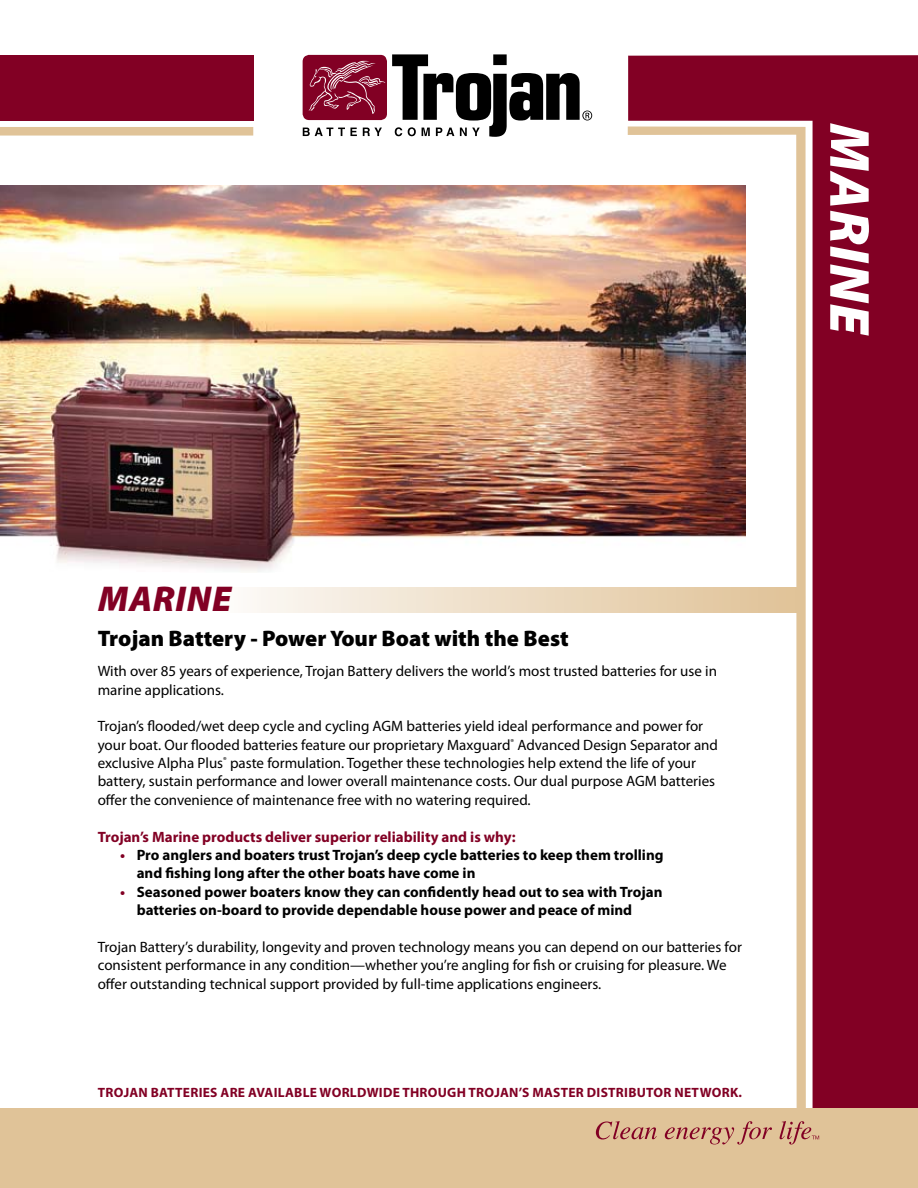
<style>
.page{position:relative;width:918px;height:1188px;background:#fff}
.page>*{position:absolute;margin:0;border:0;box-sizing:border-box;transform-origin:0 0}
.t1{font:italic 900 57px "Myriad Pro";color:#fff}
.t2{font:italic 900 36px "Myriad Pro";letter-spacing:.02em;color:#820024}
.t3{font:900 22.5px "Myriad Pro";color:#000}
.t4{font:15px/18.3px "Myriad Pro";color:#000}
.t5{font:700 15px/18.3px "Myriad Pro";color:#000}
.t6{font:700 15px "Myriad Pro";color:#820024}
.t7{font:700 13.5px "Myriad Pro";letter-spacing:.02em;color:#820024}
.s1{color:#820024}
</style>
<div class="page">
<img style="left:0;top:185px;width:628px;height:387px">
<svg style="left:252px;top:587px;width:376px;height:26px;background:#f0e4d1"></svg>
<div style="left:303px;top:55px;width:84px;height:65px;background:#820024;border-radius:7px"></div>
<svg style="left:309px;top:61px;width:76px;height:53px"></svg>
<svg style="left:303px;top:128px;width:54px;height:8px"></svg>
<svg style="left:363px;top:128px;width:19px;height:8px"></svg>
<svg style="left:392px;top:54px;width:200px;height:83px"></svg>
<div style="left:0;top:127px;width:253px;height:9px;background:#e0c398"></div>
<div style="left:0;top:56px;width:253px;height:65px;background:#820024"></div>
<svg style="left:628px;top:55px;width:290px;height:1054px;background:#922040"></svg>
<img style="left:628px;top:126px;width:178px;height:983px">
<div style="left:0;top:1109px;width:918px;height:79px;background:#e0c398"></div>
<svg style="left:596px;top:1121px;width:61px;height:19px"></svg>
<svg style="left:665px;top:1121px;width:107px;height:23px"></svg>
<svg style="left:780px;top:1121px;width:39px;height:23px"></svg>
<h1 class="t1" style="left:887px;top:123px;width:214px;rotate:90deg">MARINE</h1>
<h2 class="t2" style="left:98px;top:575px;width:135px">MARINE</h2>
<h3 class="t3" style="left:98px;top:623px;width:473px">Trojan Battery - Power Your Boat with the Best</h3>
<p class="t4" style="left:98px;top:662px;width:621px">With over 85 years of experience, Trojan Battery delivers the world’s most trusted batteries for use in marine applications.</p>
<p class="t4" style="left:98px;top:717px;width:622px">Trojan’s flooded/wet deep cycle and cycling AGM batteries yield ideal performance and power for your boat. Our flooded batteries feature our proprietary Maxguard<sup>®</sup> Advanced Design Separator and exclusive Alpha Plus<sup>®</sup> paste formulation. Together these technologies help extend the life of your battery, sustain performance and lower overall maintenance costs. Our dual purpose AGM batteries offer the convenience of maintenance free with no watering required.</p>
<p class="t6" style="left:98px;top:827px;width:419px">Trojan’s Marine products deliver superior reliability and is why:</p>
<p class="t5" style="left:137px;top:845px;width:528px;text-indent:-16px"><span class="s1">•</span> Pro anglers and boaters trust Trojan’s deep cycle batteries to keep them trolling and fishing long after the other boats have come in</p>
<p class="t5" style="left:137px;top:882px;width:527px;text-indent:-16px"><span class="s1">•</span> Seasoned power boaters know they can confidently head out to sea with Trojan batteries on-board to provide dependable house power and peace of mind</p>
<p class="t4" style="left:98px;top:937px;width:646px">Trojan Battery’s durability, longevity and proven technology means you can depend on our batteries for consistent performance in any condition—whether you’re angling for fish or cruising for pleasure. We offer outstanding technical support provided by full-time applications engineers.</p>
<p class="t7" style="left:98px;top:1083px;width:646px">Trojan batteries are available worldwide through Trojan’s Master Distributor Network.</p>
</div>
